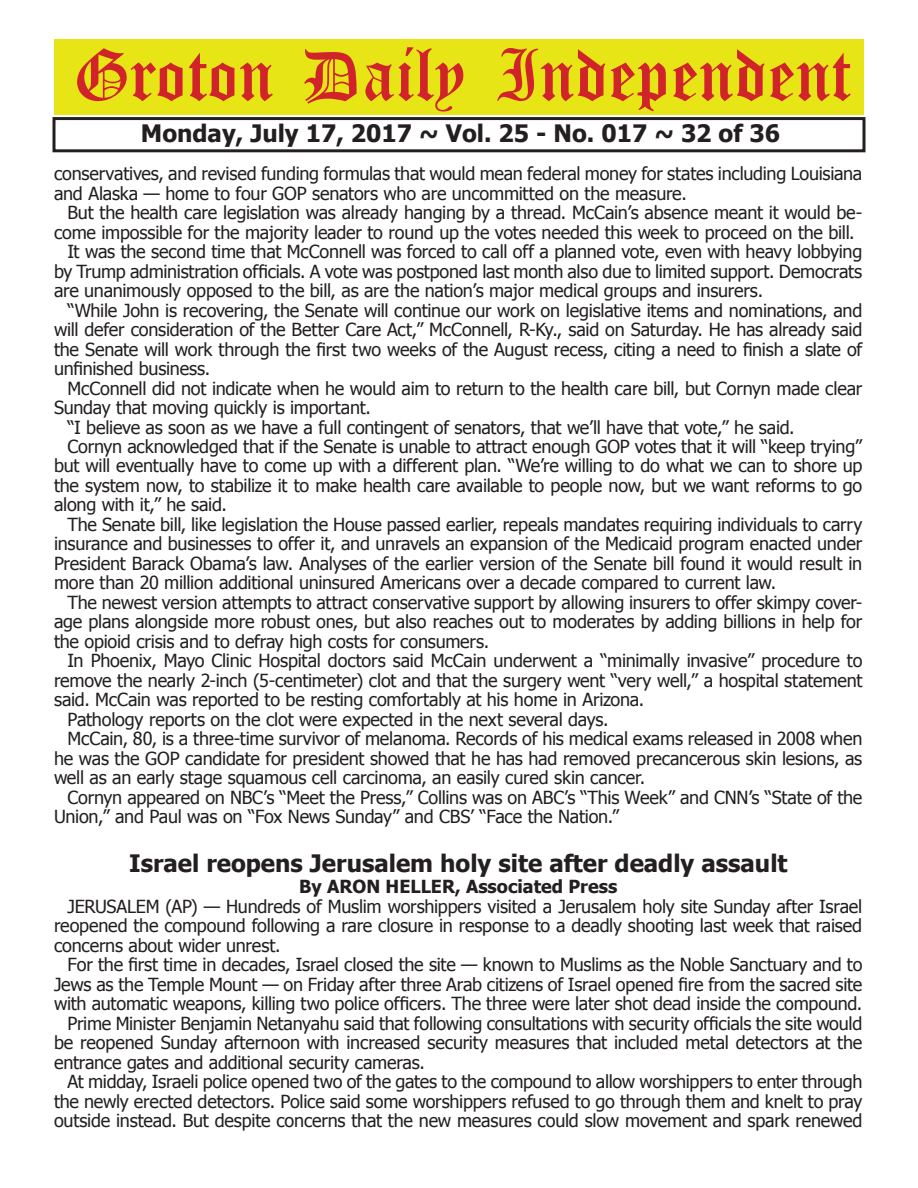
<style>
.page{position:relative;width:918px;height:1188px;background:#fff}
.page>*{position:absolute;margin:0;border:0;box-sizing:border-box;transform-origin:0 0}
.t1{font:54px "Old English Five";color:#d1232a}
.t2{font:700 24px "Tahoma";color:#231f20}
.t3{font:18px/19.5px "Tahoma";letter-spacing:-.01em;color:#231f20}
.t4{font:700 18px "Tahoma";color:#231f20}
</style>
<div class="page">
<div style="left:52px;top:117px;width:814px;height:35px;border:3px solid #231f20"></div>
<div style="left:54px;top:40px;width:810px;height:75px;background:#e7e515"></div>
<h1 class="t1" style="left:73px;top:50px;width:779px">Groton Daily Independent</h1>
<h2 class="t2" style="left:141px;top:116px;width:641px">Monday, July 17, 2017 ~ Vol. 25 - No. 017 ~ 32 of 36</h2>
<p class="t3" style="left:54px;top:163px;width:810px">conservatives, and revised funding formulas that would mean federal money for states including Louisiana and Alaska — home to four GOP senators who are uncommitted on the measure.</p>
<p class="t3" style="left:68px;top:202px;width:796px">But the health care legislation was already hanging by a thread. McCain’s absence meant it would be-</p>
<p class="t3" style="left:54px;top:221px;width:802px">come impossible for the majority leader to round up the votes needed this week to proceed on the bill.</p>
<p class="t3" style="left:68px;top:241px;width:796px">It was the second time that McConnell was forced to call off a planned vote, even with heavy lobbying</p>
<p class="t3" style="left:54px;top:260px;width:810px">by Trump administration officials. A vote was postponed last month also due to limited support. Democrats</p>
<p class="t3" style="left:54px;top:280px;width:711px">are unanimously opposed to the bill, as are the nation’s major medical groups and insurers.</p>
<p class="t3" style="left:68px;top:299px;width:796px">“While John is recovering, the Senate will continue our work on legislative items and nominations, and</p>
<p class="t3" style="left:54px;top:319px;width:810px">will defer consideration of the Better Care Act,” McConnell, R-Ky., said on Saturday. He has already said</p>
<p class="t3" style="left:54px;top:338px;width:810px">the Senate will work through the first two weeks of the August recess, citing a need to finish a slate of</p>
<p class="t3" style="left:54px;top:358px;width:158px">unfinished business.</p>
<p class="t3" style="left:68px;top:377px;width:796px">McConnell did not indicate when he would aim to return to the health care bill, but Cornyn made clear</p>
<p class="t3" style="left:54px;top:397px;width:319px">Sunday that moving quickly is important.</p>
<p class="t3" style="left:68px;top:416px;width:729px">“I believe as soon as we have a full contingent of senators, that we’ll have that vote,” he said.</p>
<p class="t3" style="left:68px;top:436px;width:796px">Cornyn acknowledged that if the Senate is unable to attract enough GOP votes that it will “keep trying”</p>
<p class="t3" style="left:54px;top:455px;width:810px">but will eventually have to come up with a different plan. “We’re willing to do what we can to shore up</p>
<p class="t3" style="left:54px;top:475px;width:810px">the system now, to stabilize it to make health care available to people now, but we want reforms to go</p>
<p class="t3" style="left:54px;top:494px;width:175px">along with it,” he said.</p>
<p class="t3" style="left:68px;top:514px;width:796px">The Senate bill, like legislation the House passed earlier, repeals mandates requiring individuals to carry</p>
<p class="t3" style="left:54px;top:533px;width:810px">insurance and businesses to offer it, and unravels an expansion of the Medicaid program enacted under</p>
<p class="t3" style="left:54px;top:553px;width:810px">President Barack Obama’s law. Analyses of the earlier version of the Senate bill found it would result in</p>
<p class="t3" style="left:54px;top:572px;width:724px">more than 20 million additional uninsured Americans over a decade compared to current law.</p>
<p class="t3" style="left:68px;top:592px;width:796px">The newest version attempts to attract conservative support by allowing insurers to offer skimpy cover-</p>
<p class="t3" style="left:54px;top:611px;width:810px">age plans alongside more robust ones, but also reaches out to moderates by adding billions in help for</p>
<p class="t3" style="left:54px;top:631px;width:437px">the opioid crisis and to defray high costs for consumers.</p>
<p class="t3" style="left:68px;top:650px;width:797px">In Phoenix, Mayo Clinic Hospital doctors said McCain underwent a “minimally invasive” procedure to</p>
<p class="t3" style="left:54px;top:670px;width:810px">remove the nearly 2-inch (5-centimeter) clot and that the surgery went “very well,” a hospital statement</p>
<p class="t3" style="left:54px;top:689px;width:592px">said. McCain was reported to be resting comfortably at his home in Arizona.</p>
<p class="t3" style="left:68px;top:709px;width:543px">Pathology reports on the clot were expected in the next several days.</p>
<p class="t3" style="left:68px;top:728px;width:796px">McCain, 80, is a three-time survivor of melanoma. Records of his medical exams released in 2008 when</p>
<p class="t3" style="left:54px;top:748px;width:810px">he was the GOP candidate for president showed that he has had removed precancerous skin lesions, as</p>
<p class="t3" style="left:54px;top:767px;width:593px">well as an early stage squamous cell carcinoma, an easily cured skin cancer.</p>
<p class="t3" style="left:68px;top:787px;width:796px">Cornyn appeared on NBC’s “Meet the Press,” Collins was on ABC’s “This Week” and CNN’s “State of the</p>
<p class="t3" style="left:54px;top:806px;width:567px">Union,” and Paul was on “Fox News Sunday” and CBS’ “Face the Nation.”</p>
<h2 class="t2" style="left:129px;top:846px;width:660px">Israel reopens Jerusalem holy site after deadly assault</h2>
<p class="t4" style="left:299px;top:874px;width:320px">By ARON HELLER, Associated Press</p>
<p class="t3" style="left:54px;top:896px;width:810px;text-align:justify;text-indent:14px">JERUSALEM (AP) — Hundreds of Muslim worshippers visited a Jerusalem holy site Sunday after Israel reopened the compound following a rare closure in response to a deadly shooting last week that raised concerns about wider unrest.</p>
<p class="t3" style="left:68px;top:954px;width:797px">For the first time in decades, Israel closed the site — known to Muslims as the Noble Sanctuary and to</p>
<p class="t3" style="left:54px;top:974px;width:810px">Jews as the Temple Mount — on Friday after three Arab citizens of Israel opened fire from the sacred site</p>
<p class="t3" style="left:54px;top:993px;width:810px">with automatic weapons, killing two police officers. The three were later shot dead inside the compound.</p>
<p class="t3" style="left:68px;top:1013px;width:796px">Prime Minister Benjamin Netanyahu said that following consultations with security officials the site would</p>
<p class="t3" style="left:54px;top:1032px;width:810px">be reopened Sunday afternoon with increased security measures that included metal detectors at the</p>
<p class="t3" style="left:54px;top:1052px;width:373px">entrance gates and additional security cameras.</p>
<p class="t3" style="left:68px;top:1071px;width:796px">At midday, Israeli police opened two of the gates to the compound to allow worshippers to enter through</p>
<p class="t3" style="left:54px;top:1091px;width:810px">the newly erected detectors. Police said some worshippers refused to go through them and knelt to pray</p>
<p class="t3" style="left:54px;top:1110px;width:810px">outside instead. But despite concerns that the new measures could slow movement and spark renewed</p>
</div>
